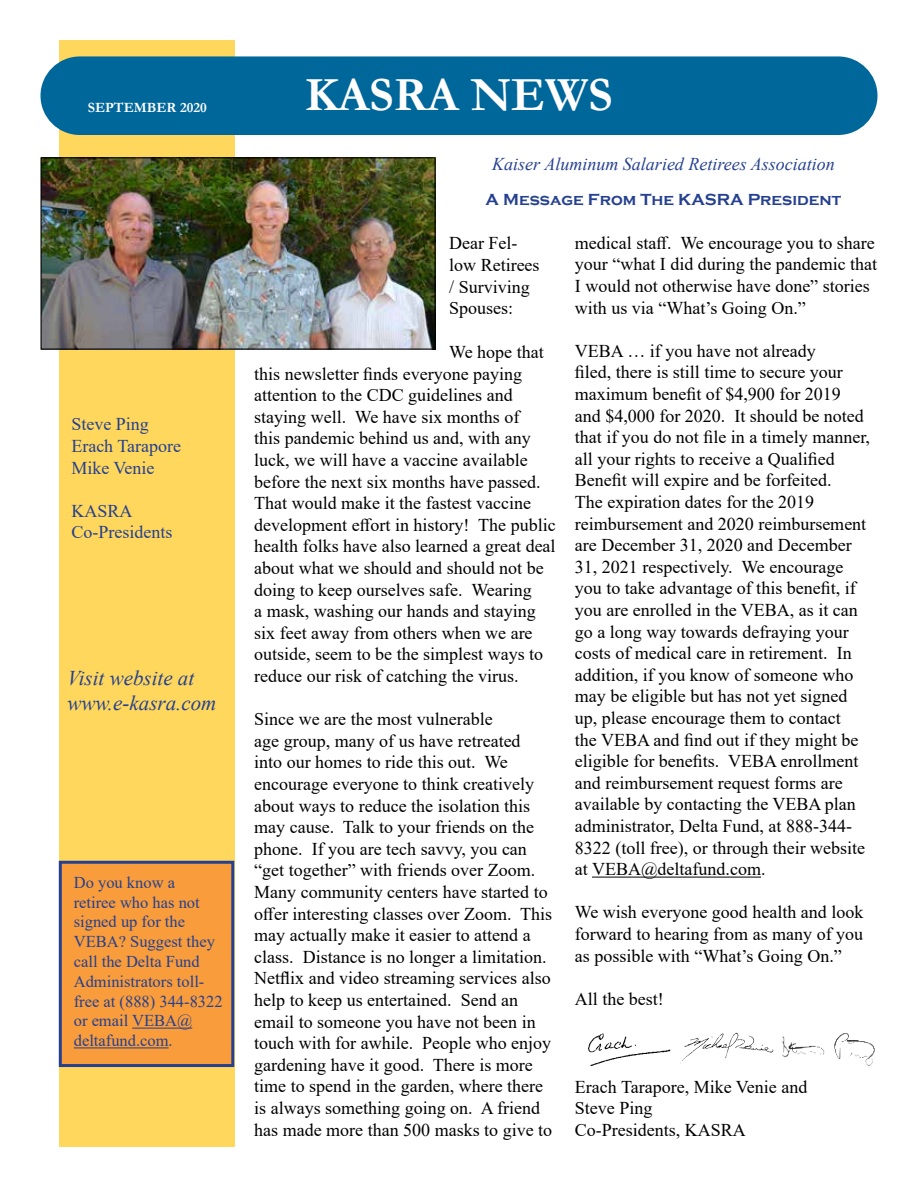
<style>
.page{position:relative;width:918px;height:1188px;background:#fff}
.page>*{position:absolute;margin:0;border:0;box-sizing:border-box;transform-origin:0 0}
.t1{font:700 48px "Garamond";color:#fff}
.t2{font:italic 21px/25.2px "Times New Roman";color:#25408f}
.t3{font:18px/21.6px "Times New Roman";color:#000}
.t4{font:18px/21.6px "Times New Roman";color:#25408f}
.t5{font:italic 18px "Times New Roman";color:#25408f}
.t6{font:16.5px/19.8px "Times New Roman";color:#25408f}
.t7{font:700 16.5px "Copperplate Gothic";color:#25408f}
.t8{font:700 14.25px "Garamond";color:#fff}
</style>
<div class="page">
<div style="left:59px;top:40px;width:175px;height:1108px;background:#ffd75c"></div>
<div style="left:40px;top:56px;width:837px;height:79px;background:#00679b;border-radius:39px"></div>
<img style="left:43px;top:159px;width:391px;height:189px">
<div style="left:41px;top:157px;width:395px;height:193px;border:1px solid #000"></div>
<hr style="left:592px;top:877px;width:169px;height:1px;background:#000">
<img style="left:588px;top:1033px;width:83px;height:33px">
<img style="left:680px;top:1032px;width:94px;height:32px">
<img style="left:782px;top:1033px;width:93px;height:33px">
<div style="left:60px;top:862px;width:173px;height:204px;background:#f89c3c"></div>
<hr style="left:132px;top:1028px;width:60px;height:1px;background:#25408f">
<hr style="left:74px;top:1048px;width:95px;height:1px;background:#25408f">
<div style="left:59px;top:861px;width:175px;height:206px;border:3px solid #25408f"></div>
<p class="t8" style="left:88px;top:98px;width:121px">SEPTEMBER 2020</p>
<p class="t4" style="left:71px;top:413px;width:111px">Steve Ping<br>Erach Tarapore<br>Mike Venie</p>
<p class="t4" style="left:71px;top:499px;width:102px">KASRA<br>Co-Presidents</p>
<p class="t2" style="left:68px;top:665px;width:150px">Visit website at www.e-kasra.com</p>
<p class="t6" style="left:74px;top:872px;width:150px">Do you know a<br>retiree who has not signed up for the<br>VEBA? Suggest they call the Delta Fund<br>Administrators toll&shy;free at (888) 344-8322 or email VEBA@ deltafund.com.</p>
<h1 class="t1" style="left:305px;top:63px;width:309px">KASRA NEWS</h1>
<p class="t5" style="left:492px;top:151px;width:344px">Kaiser Aluminum Salaried Retirees Association</p>
<p class="t7" style="left:486px;top:191px;width:357px">A Message From The KASRA President</p>
<p class="t3" style="left:449px;top:231px;width:92px">Dear Fel&shy;low Retirees / Surviving<br>Spouses:</p>
<p class="t3" style="left:254px;top:341px;width:303px;text-indent:195px">We hope that this newsletter finds everyone paying attention to the CDC guidelines and staying well. We have six months of<br>this pandemic behind us and, with any luck, we will have a vaccine available before the next six months have passed.<br>That would make it the fastest vaccine development effort in history! The public health folks have also learned a great deal about what we should and should not be doing to keep ourselves safe. Wearing<br>a mask, washing our hands and staying six feet away from others when we are outside, seem to be the simplest ways to reduce our risk of catching the virus.</p>
<p class="t3" style="left:254px;top:708px;width:299px">Since we are the most vulnerable<br>age group, many of us have retreated into our homes to ride this out. We encourage everyone to think creatively about ways to reduce the isolation this may cause. Talk to your friends on the phone. If you are tech savvy, you can “get together” with friends over Zoom.<br>Many community centers have started to offer interesting classes over Zoom. This may actually make it easier to attend a class. Distance is no longer a limitation.<br>Netflix and video streaming services also help to keep us entertained. Send an email to someone you have not been in touch with for awhile. People who enjoy gardening have it good. There is more time to spend in the garden, where there is always something going on. A friend has made more than 500 masks to give to</p>
<p class="t3" style="left:575px;top:231px;width:304px">medical staff. We encourage you to share your “what I did during the pandemic that I would not otherwise have done” stories with us via “What’s Going On.”</p>
<p class="t3" style="left:575px;top:339px;width:297px">VEBA … if you have not already<br>filed, there is still time to secure your maximum benefit of $4,900 for 2019 and $4,000 for 2020. It should be noted that if you do not file in a timely manner, all your rights to receive a Qualified Benefit will expire and be forfeited.<br>The expiration dates for the 2019 reimbursement and 2020 reimbursement are December 31, 2020 and December 31, 2021 respectively. We encourage you to take advantage of this benefit, if you are enrolled in the VEBA, as it can go a long way towards defraying your costs of medical care in retirement. In addition, if you know of someone who may be eligible but has not yet signed up, please encourage them to contact<br>the VEBA and find out if they might be eligible for benefits. VEBA enrollment and reimbursement request forms are available by contacting the VEBA plan administrator, Delta Fund, at 888-344- 8322 (toll free), or through their website at VEBA@deltafund.com.</p>
<p class="t3" style="left:575px;top:901px;width:290px;text-align:justify">We wish everyone good health and look forward to hearing from as many of you as possible with “What’s Going On.”</p>
<p class="t3" style="left:575px;top:988px;width:90px">All the best!</p>
<p class="t3" style="left:575px;top:1075px;width:234px">Erach Tarapore, Mike Venie and<br>Steve Ping<br>Co-Presidents, KASRA</p>
</div>
